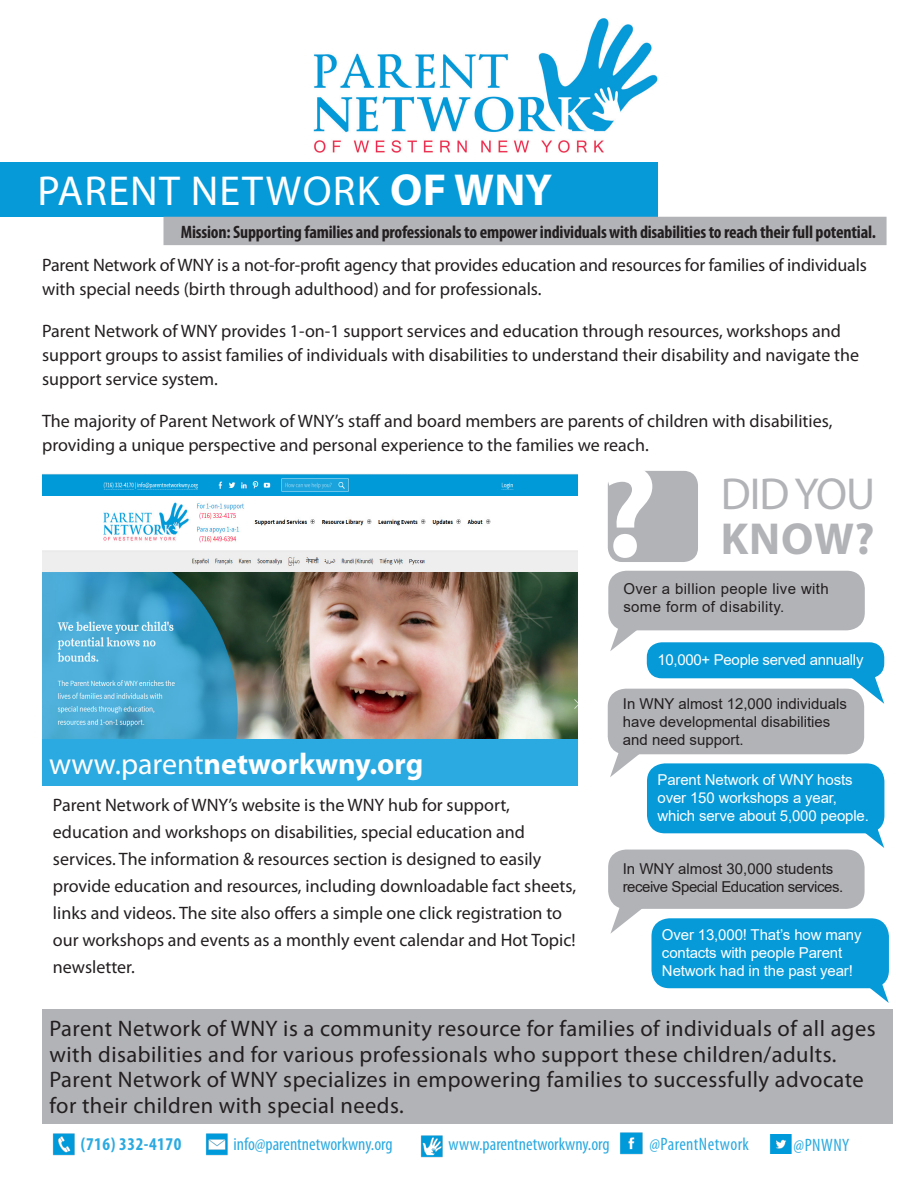
<style>
.page{position:relative;width:918px;height:1188px;background:#fff}
.page>*{position:absolute;margin:0;border:0;box-sizing:border-box;transform-origin:0 0}
.t1{font:700 132px "Myriad Pro";color:#fff}
.t2{font:45px "Myriad Pro";letter-spacing:-.02em;color:#b2b3b7}
.t3{font:700 45px "Myriad Pro";color:#b2b3b7}
.t4{font:42px "Myriad Pro";letter-spacing:.03em;color:#fff}
.t5{font:700 30px "Myriad Pro";color:#fff}
.t6{font:22.5px/25.5px "Myriad Pro";letter-spacing:.02em;color:#231f20}
.t7{font:18px/27px "Myriad Pro";color:#231f20}
.t8{font:700 condensed 18px "Myriad Pro";letter-spacing:-.01em;color:#231f20}
.t9{font:condensed 18px "Myriad Pro";color:#2baae1}
.t10{font:condensed 18px "Myriad Pro";letter-spacing:.025em;color:#2baae1}
.t11{font:700 condensed 18px "Myriad Pro";letter-spacing:.03em;color:#2baae1}
.t12{font:15px/18px "Arial";letter-spacing:-.01em;color:#fff}
.t13{font:15px/18px "Arial";color:#231f20}
.t14{font:15px/18px "Arial";letter-spacing:-.03em;color:#231f20}
.t15{font:15px/18px "Arial";letter-spacing:.025em;color:#231f20}
.s1{font-weight:700;font-size:45px}
.s2{font-weight:400}
</style>
<div class="page">
<div style="left:43px;top:1009px;width:850px;height:114px;background:#b2b3b7"></div>
<img style="left:43px;top:474px;width:535px;height:265px">
<img style="left:769px;top:1134px;width:23px;height:19px">
<img style="left:620px;top:1132px;width:23px;height:23px">
<img style="left:206px;top:1133px;width:22px;height:23px">
<img style="left:53px;top:1133px;width:22px;height:22px">
<img style="left:313px;top:18px;width:345px;height:150px">
<img style="left:421px;top:1135px;width:22px;height:22px">
<div style="left:0;top:162px;width:657px;height:55px;background:#069ad9"></div>
<div style="left:608px;top:571px;width:257px;height:59px;background:#b2b3b7;border-radius:18px"></div>
<div style="left:608px;top:689px;width:256px;height:65px;background:#b2b3b7;border-radius:18px"></div>
<svg style="left:610px;top:620px;width:63px;height:31px"></svg>
<svg style="left:610px;top:745px;width:63px;height:32px"></svg>
<div style="left:647px;top:642px;width:237px;height:36px;background:#069ad9;border-radius:15px"></div>
<svg style="left:822px;top:654px;width:62px;height:50px"></svg>
<div style="left:608px;top:850px;width:257px;height:59px;background:#b2b3b7;border-radius:18px"></div>
<svg style="left:610px;top:899px;width:44px;height:35px"></svg>
<div style="left:647px;top:763px;width:237px;height:70px;background:#069ad9;border-radius:18px"></div>
<svg style="left:822px;top:819px;width:62px;height:29px"></svg>
<div style="left:608px;top:471px;width:90px;height:91px;background:#b2b3b7;border-radius:14px"></div>
<div style="left:164px;top:217px;width:722px;height:27px;background:#b2b3b7"></div>
<div style="left:164px;top:217px;width:723px;height:28px;border:2px solid #b2b3b7"></div>
<div style="left:651px;top:918px;width:238px;height:70px;background:#069ad9;border-radius:18px"></div>
<svg style="left:826px;top:953px;width:63px;height:50px"></svg>
<div style="left:43px;top:739px;width:535px;height:47px;background:#2baae1"></div>
<p class="t4" style="left:38px;top:165px;width:516px">PARENT NETWORK <span class="s1">OF WNY</span></p>
<p class="t8" style="left:181px;top:220px;width:697px">Mission: Supporting families and professionals to empower individuals with disabilities to reach their full potential.</p>
<p class="t7" style="left:42px;top:252px;width:826px;line-height:24px">Parent Network of WNY is a not-for-profit agency that provides education and resources for families of individuals with special needs (birth through adulthood) and for professionals.</p>
<p class="t7" style="left:42px;top:318px;width:819px;line-height:24px">Parent Network of WNY provides 1-on-1 support services and education through resources, workshops and support groups to assist families of individuals with disabilities to understand their disability and navigate the support service system.</p>
<p class="t7" style="left:42px;top:408px;width:792px;line-height:24px">The majority of Parent Network of WNY’s staff and board members are parents of children with disabilities, providing a unique perspective and personal experience to the families we reach.</p>
<p class="t1" style="left:598px;top:426px;width:60px">?</p>
<p class="t2" style="left:721px;top:466px;width:156px">DID YOU</p>
<p class="t3" style="left:721px;top:510px;width:155px">KNOW?</p>
<p class="t15" style="left:623px;top:579px;width:207px">Over a billion people live with some form of disability.</p>
<p class="t5" style="left:49px;top:744px;width:376px"><span class="s2">www.parent</span>networkwny.org</p>
<p class="t7" style="left:53px;top:791px;width:525px">Parent Network of WNY’s website is the WNY hub for support, education and workshops on disabilities, special education and services. The information &amp; resources section is designed to easily provide education and resources, including downloadable fact sheets, links and videos. The site also offers a simple one click registration to our workshops and events as a monthly event calendar and Hot Topic! newsletter.</p>
<p class="t12" style="left:657px;top:650px;width:208px">10,000+ People served annually</p>
<p class="t13" style="left:623px;top:694px;width:225px">In WNY almost 12,000 individuals have developmental disabilities and need support.</p>
<p class="t12" style="left:657px;top:770px;width:213px">Parent Network of WNY hosts over 150 workshops a year, which serve about 5,000 people.</p>
<p class="t14" style="left:623px;top:859px;width:222px">In WNY almost 30,000 students receive Special Education services.</p>
<p class="t12" style="left:662px;top:925px;width:201px">Over 13,000! That’s how many contacts with people Parent<br>Network had in the past year!</p>
<p class="t6" style="left:49px;top:1016px;width:828px">Parent Network of WNY is a community resource for families of individuals of all ages with disabilities and for various professionals who support these children/adults.<br>Parent Network of WNY specializes in empowering families to successfully advocate for their children with special needs.</p>
<p class="t11" style="left:81px;top:1133px;width:102px">(716) 332-4170</p>
<p class="t9" style="left:233px;top:1133px;width:161px">info@parentnetworkwny.org</p>
<p class="t9" style="left:449px;top:1133px;width:163px">www.parentnetworkwny.org</p>
<p class="t10" style="left:649px;top:1133px;width:101px">@ParentNetwork</p>
<p class="t9" style="left:794px;top:1134px;width:57px">@PNWNY</p>
</div>
